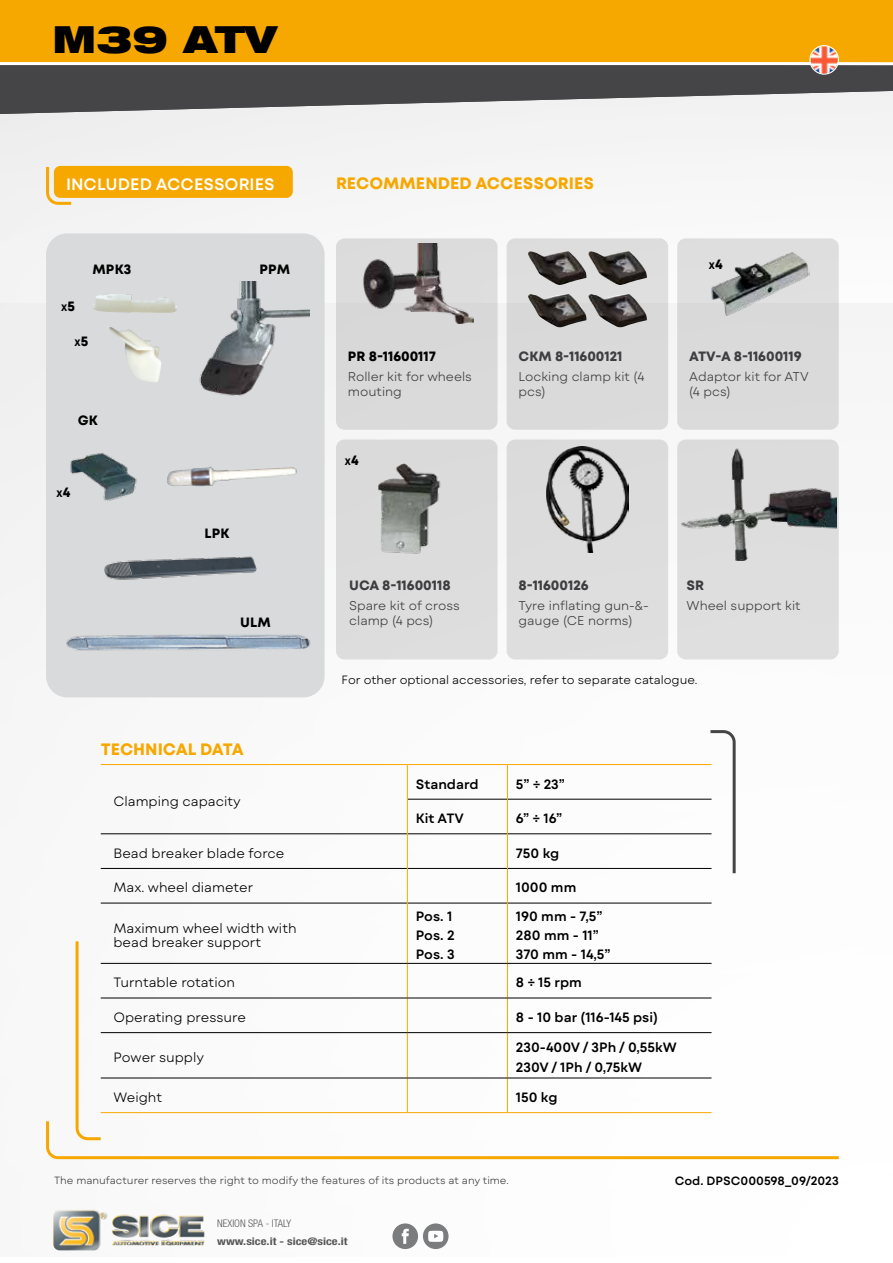
<style>
.page{position:relative;width:893px;height:1263px;background:#fff}
.page>*{position:absolute;margin:0;border:0;box-sizing:border-box;transform-origin:0 0}
.t1{font:900 expanded 37.5px "Helvetica Neue LT Std";color:#000}
.t2{font:900 expanded 30px "Helvetica Neue LT Std";color:#000}
.t3{font:700 16.5px "Mont Blanc";color:#f7a800}
.t4{font:600 16.5px "Mont Blanc";color:#fff}
.t5{font:600 13.5px/19.2px "Mont Blanc";color:#000}
.t6{font:300 13.5px/13.5px "Mont Blanc";color:#000}
.t7{font:700 13.5px "Mont Blanc";color:#3e3d40}
.t8{font:700 13.5px "Mont Blanc";letter-spacing:.005em;color:#000}
.t9{font:300 12.75px/15.3px "Mont Blanc";color:#3e3d40}
.t10{font:300 12px "Mont Blanc";color:#000}
.t11{font:600 12px "Mont Blanc";color:#000}
.t12{font:300 10.5px "Mont Blanc";color:#3e3d40}
.t13{font:700 condensed 10.5px "Helvetica Neue LT Std";color:#58585a;scale:1.2 1}
.t14{font:300 condensed 10.5px "Helvetica Neue LT Std";color:#58585a}
.t15{font:700 9.45px "Mont Blanc";color:#000}
.s1{font-size:13.5px}
</style>
<div class="page">
<div style="left:0;top:0;width:893px;height:1257px;background:#fafafa"></div>
<svg style="left:0;top:68px;width:893px;height:46px;fill:#454446"></svg>
<svg style="left:0;top:0;width:893px;height:68px;background:#efa70d"></svg>
<img style="left:53px;top:1210px;width:152px;height:40px">
<div style="left:392px;top:1223px;width:26px;height:26px;background:#7b7c7e;border-radius:50%"></div>
<svg style="left:402px;top:1229px;width:7px;height:15px"></svg>
<div style="left:423px;top:1223px;width:25px;height:26px;background:#7b7c7e;border-radius:50%"></div>
<svg style="left:428px;top:1231px;width:15px;height:11px"></svg>
<div style="left:46px;top:233px;width:279px;height:464px;background:#d9dadb;border-radius:21px"></div>
<img style="left:66px;top:634px;width:245px;height:17px">
<img style="left:70px;top:453px;width:67px;height:48px">
<img style="left:167px;top:466px;width:130px;height:21px">
<img style="left:93px;top:294px;width:85px;height:19px">
<img style="left:109px;top:327px;width:52px;height:55px">
<img style="left:199px;top:281px;width:111px;height:115px">
<img style="left:104px;top:556px;width:153px;height:24px">
<div style="left:336px;top:238px;width:162px;height:192px;background:#d9d9d9;border-radius:9px"></div>
<div style="left:336px;top:439px;width:162px;height:220px;background:#dcdcdc;border-radius:9px"></div>
<div style="left:507px;top:238px;width:161px;height:192px;background:#dadada;border-radius:9px"></div>
<div style="left:507px;top:439px;width:161px;height:220px;background:#ddd;border-radius:9px"></div>
<div style="left:677px;top:238px;width:162px;height:192px;background:#dadada;border-radius:9px"></div>
<div style="left:677px;top:439px;width:162px;height:220px;background:#dedede;border-radius:9px"></div>
<img style="left:363px;top:244px;width:110px;height:80px">
<img style="left:528px;top:251px;width:119px;height:76px">
<img style="left:711px;top:252px;width:99px;height:63px">
<img style="left:378px;top:463px;width:63px;height:91px">
<img style="left:546px;top:446px;width:82px;height:107px">
<img style="left:682px;top:448px;width:155px;height:112px">
<img style="left:810px;top:46px;width:28px;height:28px;border-radius:14px">
<div style="left:809px;top:45px;width:30px;height:30px;border:1px solid #fff;border-radius:50%"></div>
<svg style="left:45px;top:164px;width:29px;height:41px"></svg>
<div style="left:54px;top:166px;width:239px;height:32px;background:#f7a800;border-radius:6px"></div>
<hr style="left:408px;top:799px;width:99px;height:1px;background:#000">
<hr style="left:508px;top:799px;width:203px;height:1px;background:#000">
<hr style="left:101px;top:833px;width:306px;height:1px;background:#000">
<hr style="left:408px;top:833px;width:99px;height:1px;background:#000">
<hr style="left:508px;top:833px;width:203px;height:1px;background:#000">
<hr style="left:101px;top:868px;width:306px;height:1px;background:#000">
<hr style="left:408px;top:868px;width:99px;height:1px;background:#000">
<hr style="left:508px;top:868px;width:203px;height:1px;background:#000">
<hr style="left:101px;top:903px;width:306px;height:1px;background:#000">
<hr style="left:408px;top:903px;width:99px;height:1px;background:#000">
<hr style="left:508px;top:903px;width:203px;height:1px;background:#000">
<hr style="left:407px;top:765px;width:1px;height:34px;background:#f7a800">
<hr style="left:507px;top:765px;width:1px;height:34px;background:#f7a800">
<hr style="left:407px;top:799px;width:1px;height:35px;background:#f7a800">
<hr style="left:507px;top:799px;width:1px;height:35px;background:#f7a800">
<hr style="left:407px;top:834px;width:1px;height:34px;background:#f7a800">
<hr style="left:507px;top:834px;width:1px;height:34px;background:#f7a800">
<hr style="left:407px;top:868px;width:1px;height:35px;background:#f7a800">
<hr style="left:507px;top:868px;width:1px;height:35px;background:#f7a800">
<hr style="left:407px;top:903px;width:1px;height:60px;background:#f7a800">
<hr style="left:507px;top:903px;width:1px;height:60px;background:#f7a800">
<hr style="left:101px;top:764px;width:306px;height:1px;background:#f7a800">
<hr style="left:407px;top:764px;width:100px;height:1px;background:#f7a800">
<hr style="left:507px;top:764px;width:204px;height:1px;background:#f7a800">
<svg style="left:46px;top:938px;width:793px;height:222px"></svg>
<svg style="left:707px;top:730px;width:29px;height:144px"></svg>
<h1 class="t1" style="left:52px;top:15px;width:226px">M39 ATV</h1>
<h2 class="t2" style="left:54px;top:24px;width:181px">M39 ATV</h2>
<p class="t4" style="left:66px;top:174px;width:210px">INCLUDED ACCESSORIES</p>
<p class="t3" style="left:336px;top:172px;width:260px">RECOMMENDED ACCESSORIES</p>
<p class="t8" style="left:92px;top:260px;width:40px">MPK3</p>
<p class="t8" style="left:259px;top:260px;width:32px">PPM</p>
<p class="t15" style="left:61px;top:302px;width:15px">X<span class="s1">5</span></p>
<p class="t15" style="left:74px;top:336px;width:15px">X<span class="s1">5</span></p>
<p class="t8" style="left:78px;top:411px;width:22px">GK</p>
<p class="t15" style="left:57px;top:487px;width:15px">X<span class="s1">4</span></p>
<p class="t8" style="left:204px;top:524px;width:27px">LPK</p>
<p class="t8" style="left:240px;top:614px;width:32px">ULM</p>
<p class="t8" style="left:348px;top:348px;width:90px">PR 8-11600117</p>
<p class="t9" style="left:348px;top:368px;width:126px">Roller kit for wheels mouting</p>
<p class="t15" style="left:345px;top:456px;width:15px">X<span class="s1">4</span></p>
<p class="t7" style="left:349px;top:577px;width:103px">UCA 8-11600118</p>
<p class="t9" style="left:349px;top:598px;width:112px">Spare kit of cross clamp (4 pcs)</p>
<p class="t7" style="left:519px;top:348px;width:105px">CKM 8-11600121</p>
<p class="t9" style="left:519px;top:368px;width:127px">Locking clamp kit (4 pcs)</p>
<p class="t7" style="left:519px;top:577px;width:72px">8-11600126</p>
<p class="t9" style="left:519px;top:598px;width:132px">Tyre inflating gun-&amp;- gauge (CE norms)</p>
<p class="t15" style="left:709px;top:260px;width:15px">X<span class="s1">4</span></p>
<p class="t7" style="left:689px;top:348px;width:114px">ATV-A 8-11600119</p>
<p class="t9" style="left:689px;top:368px;width:121px">Adaptor kit for ATV (4 pcs)</p>
<p class="t7" style="left:687px;top:577px;width:19px">SR</p>
<p class="t9" style="left:687px;top:598px;width:116px">Wheel support kit</p>
<p class="t3" style="left:101px;top:738px;width:145px">TECHNICAL DATA</p>
<p class="t6" style="left:113px;top:794px;width:129px">Clamping capacity</p>
<p class="t10" style="left:342px;top:673px;width:357px">For other optional accessories, refer to separate catalogue.</p>
<p class="t5" style="left:416px;top:774px;width:64px">Standard</p>
<p class="t5" style="left:516px;top:774px;width:51px">5” ÷ 23”</p>
<p class="t5" style="left:416px;top:809px;width:50px">Kit ATV</p>
<p class="t5" style="left:516px;top:809px;width:48px">6” ÷ 16”</p>
<p class="t6" style="left:113px;top:846px;width:173px">Bead breaker blade force</p>
<p class="t5" style="left:516px;top:844px;width:45px">750 kg</p>
<p class="t6" style="left:113px;top:881px;width:141px">Max. wheel diameter</p>
<p class="t5" style="left:516px;top:878px;width:62px">1000 mm</p>
<p class="t6" style="left:113px;top:922px;width:185px">Maximum wheel width with bead breaker support</p>
<p class="t5" style="left:416px;top:906px;width:40px">Pos. 1<br>Pos. 2<br>Pos. 3</p>
<p class="t5" style="left:516px;top:906px;width:96px">190 mm - 7,5”<br>280 mm - 11”<br>370 mm - 14,5”</p>
<p class="t6" style="left:113px;top:976px;width:123px">Turntable rotation</p>
<p class="t5" style="left:516px;top:973px;width:68px">8 ÷ 15 rpm</p>
<p class="t6" style="left:113px;top:1011px;width:134px">Operating pressure</p>
<p class="t5" style="left:516px;top:1008px;width:144px">8 - 10 bar (116-145 psi)</p>
<p class="t6" style="left:113px;top:1051px;width:92px">Power supply</p>
<p class="t5" style="left:516px;top:1038px;width:162px">230-400V / 3Ph / 0,55kW<br>230V / 1Ph / 0,75kW</p>
<p class="t6" style="left:113px;top:1091px;width:50px">Weight</p>
<p class="t5" style="left:516px;top:1088px;width:43px">150 kg</p>
<p class="t12" style="left:54px;top:1174px;width:456px">The manufacturer reserves the right to modify the features of its products at any time.</p>
<p class="t11" style="left:675px;top:1173px;width:166px">Cod. DPSC000598_09/2023</p>
<p class="t14" style="left:217px;top:1217px;width:75px">NEXION SPA - ITALY</p>
<p class="t13" style="left:217px;top:1234px;width:110px">www.sice.it - sice@sice.it</p>
</div>
